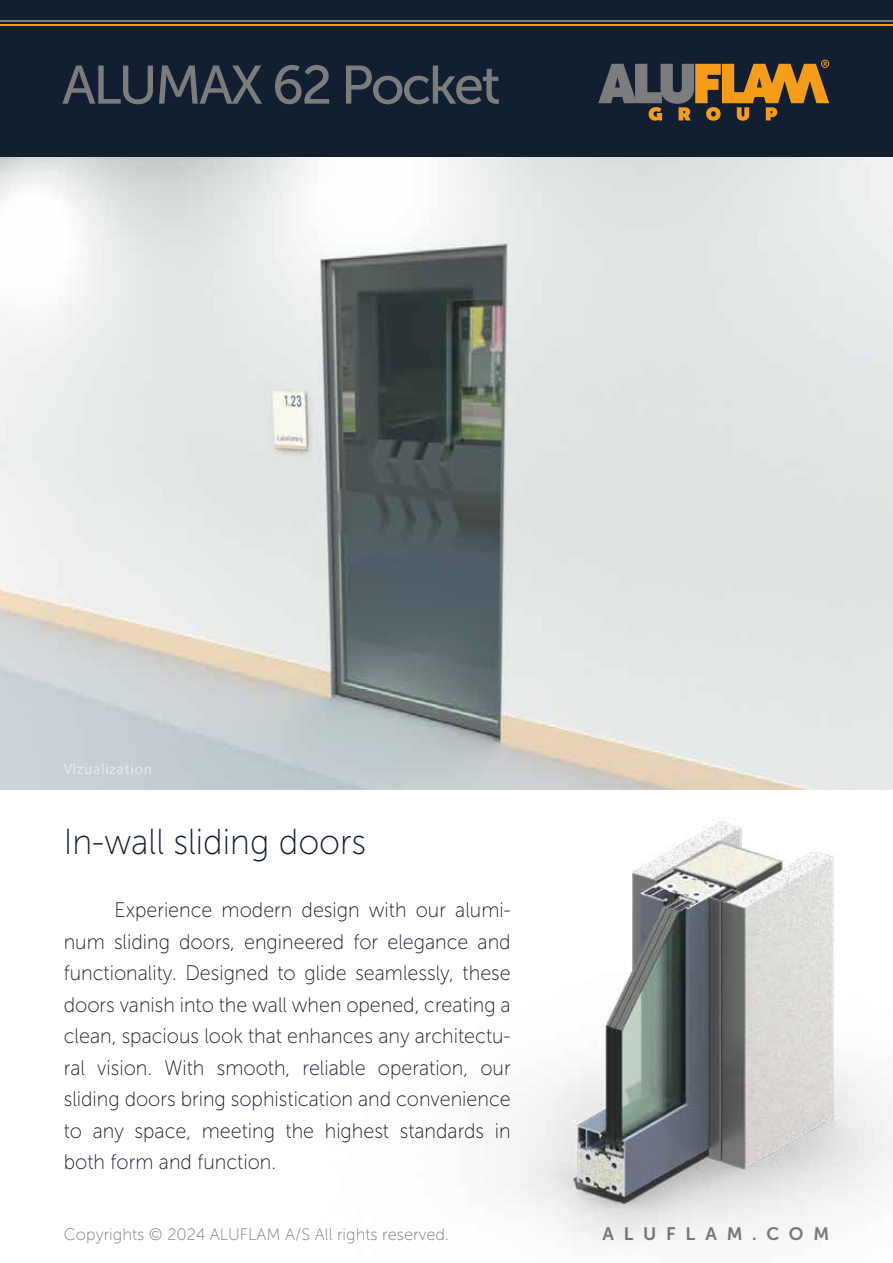
<style>
.page{position:relative;width:893px;height:1263px;background:#fff}
.page>*{position:absolute;margin:0;border:0;box-sizing:border-box;transform-origin:0 0}
.t1{font:54px "Museo Sans 500";letter-spacing:-.05em;color:#7c7c7c}
.t2{font:36px "Museo Sans 100";color:#121f33;scale:.94 1}
.t3{font:21px/31.5px "Museo Sans 100";color:#121f33;text-align:justify;scale:.94 1}
.t4{font:18px "Museo Sans 700";letter-spacing:.545em;color:#7c7c7c}
.t5{font:16.5px "Museo Sans 100";color:#7c7c7c}
.t6{font:15px "Myriad Pro";letter-spacing:.05em;color:#f3f3ef}
</style>
<div class="page">
<div style="left:0;top:0;width:893px;height:158px;background:#121f33"></div>
<svg style="left:598px;top:60px;width:231px;height:61px"></svg>
<hr style="left:0;top:20px;width:893px;height:2px;background:#7c7c7c">
<hr style="left:0;top:24px;width:893px;height:2px;background:#f59d19">
<img style="left:216px;top:789px;width:677px;height:456px">
<img style="left:0;top:158px;width:893px;height:631px">
<h1 class="t1" style="left:62px;top:55px;width:440px">ALUMAX 62 Pocket</h1>
<p class="t6" style="left:64px;top:760px;width:90px">Vizualization</p>
<h2 class="t2" style="left:64px;top:823px;width:323px">In-wall sliding doors</h2>
<p class="t3" style="left:64px;top:894px;width:477px;text-indent:51px">Experience modern design with our alumi&shy;num sliding doors, engineered for elegance and functionality. Designed to glide seamlessly, these doors vanish into the wall when opened, creating a clean, spacious look that enhances any architectu&shy;ral vision. With smooth, reliable operation, our sliding doors bring sophistication and convenience to any space, meeting the highest standards in both form and function.</p>
<p class="t5" style="left:64px;top:1226px;width:387px">Copyrights © 2024 ALUFLAM A/S All rights reserved.</p>
<p class="t4" style="left:603px;top:1224px;width:228px">ALUFLAM.COM</p>
</div>
